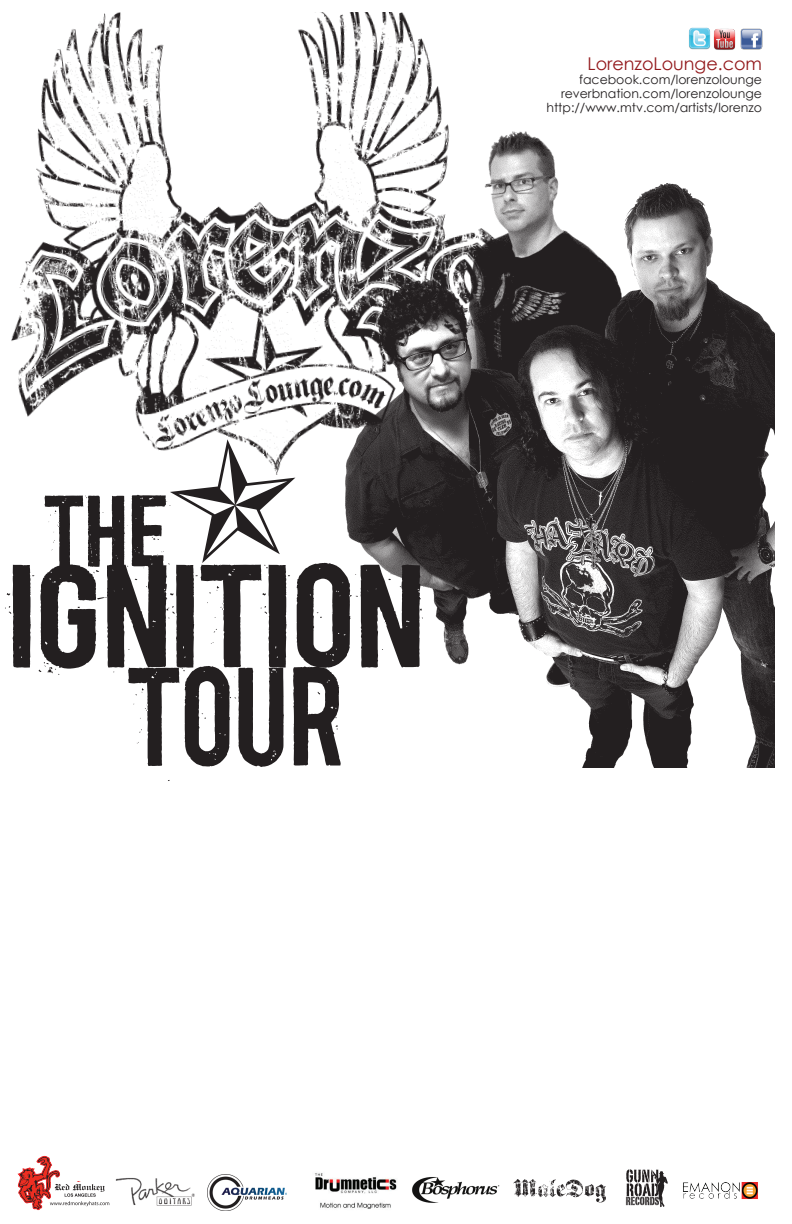
<style>
.page{position:relative;width:792px;height:1224px;background:#fff}
.page>*{position:absolute;margin:0;border:0;box-sizing:border-box;transform-origin:0 0}
.t1{font:123.1px "Boycott";letter-spacing:-.05em;color:#231f20;scale:1.09 1}
.t2{font:117.9px "Boycott";color:#231f20;scale:.96 1}
.t3{font:85.2px "Boycott";color:#231f20}
.t4{font:17.6px "Century Gothic";color:#93191c}
.t5{font:12.5px/13.9px "Century Gothic";color:#231f20;text-align:right}
.t6{font:11.5px "Portago ITCTT";color:#231f20}
</style>
<div class="page">
<img style="left:345px;top:136px;width:429px;height:631px">
<img style="left:683px;top:1182px;width:75px;height:17px">
<svg style="left:18px;top:1155px;width:92px;height:55px"></svg>
<img style="left:115px;top:1178px;width:80px;height:28px">
<img style="left:513px;top:1180px;width:92px;height:23px">
<img style="left:208px;top:1174px;width:78px;height:37px">
<img style="left:412px;top:1177px;width:88px;height:26px">
<img style="left:315px;top:1173px;width:82px;height:36px">
<svg style="left:626px;top:1169px;width:42px;height:38px"></svg>
<img style="left:740px;top:28px;width:22px;height:22px">
<img style="left:689px;top:27px;width:21px;height:23px">
<img style="left:714px;top:28px;width:22px;height:22px">
<img style="left:11px;top:12px;width:523px;height:489px">
<svg style="left:165px;top:430px;width:139px;height:71px"></svg>
<h3 class="t4" style="left:588px;top:53px;width:176px">LorenzoLounge.com</h3>
<p class="t5" style="left:546px;top:72px;width:217px">facebook.com/lorenzolounge reverbnation.com/lorenzolounge http://www.mtv.com/artists/lorenzo</p>
<h3 class="t3" style="left:39px;top:487px;width:131px">THE</h3>
<h1 class="t1" style="left:4px;top:552px;width:390px">IGNITION</h1>
<h2 class="t2" style="left:121px;top:656px;width:236px">TOUR</h2>
<p class="t6" style="left:626px;top:1194px;width:35px">RECORDS</p>
</div>
